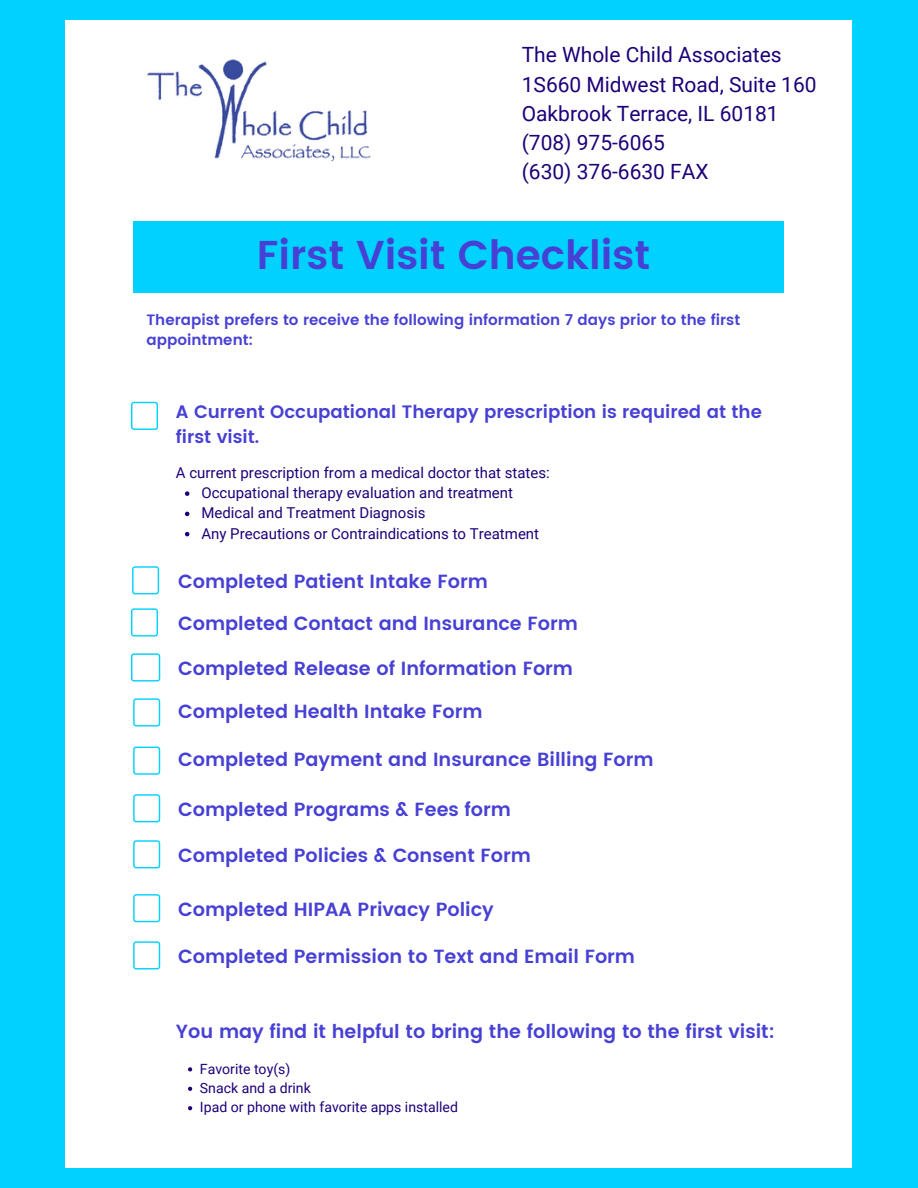
<style>
.page{position:relative;width:918px;height:1188px;background:#00d1ff}
.page>*{position:absolute;margin:0;border:0;box-sizing:border-box;transform-origin:0 0}
.t1{font:600 40.2px "Poppins";color:#4740d4}
.t2{font:21px "Roboto";color:#1e0078}
.t3{font:600 19.05px "Poppins";color:#4740d4}
.t4{font:600 18px/24.8px "Poppins";color:#4740d4}
.t5{font:15px "Roboto";color:#1e0078}
.t6{font:600 15px/20.2px "Poppins";color:#4740d4}
.t7{font:14.1px "Roboto";color:#1e0078}
</style>
<div class="page">
<div style="left:66px;top:20px;width:786px;height:1148px;background:#fff"></div>
<svg style="left:132px;top:566px;width:27px;height:28px"></svg>
<svg style="left:131px;top:608px;width:27px;height:29px"></svg>
<svg style="left:131px;top:402px;width:27px;height:28px"></svg>
<img style="left:147px;top:59px;width:224px;height:103px">
<div style="left:133px;top:221px;width:650px;height:72px;background:#00d1ff"></div>
<svg style="left:185px;top:491px;width:4px;height:5px"></svg>
<svg style="left:185px;top:512px;width:4px;height:4px"></svg>
<svg style="left:185px;top:532px;width:4px;height:4px"></svg>
<svg style="left:188px;top:1067px;width:4px;height:4px"></svg>
<svg style="left:188px;top:1087px;width:4px;height:4px"></svg>
<svg style="left:188px;top:1106px;width:4px;height:4px"></svg>
<svg style="left:131px;top:653px;width:29px;height:29px"></svg>
<svg style="left:133px;top:698px;width:27px;height:29px"></svg>
<svg style="left:133px;top:747px;width:27px;height:28px"></svg>
<svg style="left:133px;top:794px;width:27px;height:28px"></svg>
<svg style="left:133px;top:840px;width:27px;height:28px"></svg>
<svg style="left:133px;top:894px;width:27px;height:28px"></svg>
<svg style="left:133px;top:941px;width:27px;height:28px"></svg>
<p class="t2" style="left:522px;top:43px;width:261px">The Whole Child Associates</p>
<p class="t2" style="left:522px;top:72px;width:296px">1S660 Midwest Road, Suite 160</p>
<p class="t2" style="left:522px;top:101px;width:258px">Oakbrook Terrace, IL 60181</p>
<p class="t2" style="left:522px;top:131px;width:145px">(708) 975-6065</p>
<p class="t2" style="left:522px;top:160px;width:188px">(630) 376-6630 FAX</p>
<p class="t1" style="left:257px;top:232px;width:395px">First Visit Checklist</p>
<p class="t6" style="left:147px;top:310px;width:595px">Therapist prefers to receive the following information 7 days prior to the first appointment:</p>
<p class="t4" style="left:176px;top:399px;width:588px">A Current Occupational Therapy prescription is required at the first visit.</p>
<p class="t5" style="left:176px;top:464px;width:375px">A current prescription from a medical doctor that states:</p>
<p class="t5" style="left:201px;top:484px;width:313px">Occupational therapy evaluation and treatment</p>
<p class="t5" style="left:201px;top:504px;width:226px">Medical and Treatment Diagnosis</p>
<p class="t5" style="left:201px;top:525px;width:339px">Any Precautions or Contraindications to Treatment</p>
<p class="t3" style="left:178px;top:570px;width:311px">Completed Patient Intake Form</p>
<p class="t3" style="left:178px;top:613px;width:401px">Completed Contact and Insurance Form</p>
<p class="t3" style="left:178px;top:658px;width:397px">Completed Release of Information Form</p>
<p class="t3" style="left:178px;top:700px;width:306px">Completed Health Intake Form</p>
<p class="t3" style="left:178px;top:748px;width:477px">Completed Payment and Insurance Billing Form</p>
<p class="t3" style="left:178px;top:798px;width:335px">Completed Programs &amp; Fees form</p>
<p class="t3" style="left:178px;top:844px;width:355px">Completed Policies &amp; Consent Form</p>
<p class="t3" style="left:178px;top:898px;width:317px">Completed HIPAA Privacy Policy</p>
<p class="t3" style="left:178px;top:945px;width:459px">Completed Permission to Text and Email Form</p>
<p class="t3" style="left:176px;top:1020px;width:600px">You may find it helpful to bring the following to the first visit:</p>
<p class="t7" style="left:200px;top:1061px;width:92px">Favorite toy(s)</p>
<p class="t7" style="left:200px;top:1080px;width:112px">Snack and a drink</p>
<p class="t7" style="left:200px;top:1099px;width:260px">Ipad or phone with favorite apps installed</p>
</div>
